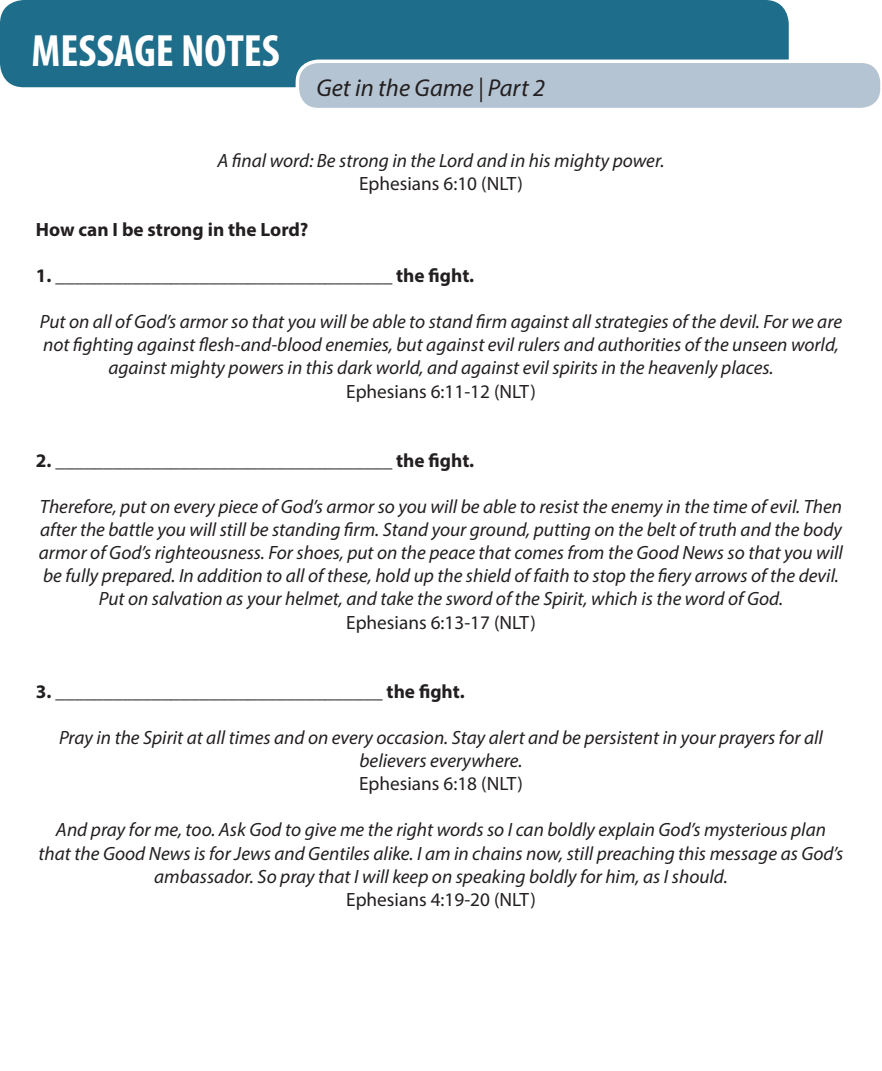
<style>
.page{position:relative;width:882px;height:1071px;background:#fff}
.page>*{position:absolute;margin:0;border:0;box-sizing:border-box;transform-origin:0 0}
.t1{font:700 condensed 45.5px "Myriad Pro";color:#fff}
.t2{font:italic 24.5px "Myriad Pro";color:#231f20}
.t3{font:italic 19.25px/23.1px "Myriad Pro";color:#231f20;text-align:center}
.t4{font:700 19.25px "Myriad Pro";color:#231f20}
.t5{font:19.25px "Myriad Pro";color:#231f20}
</style>
<div class="page">
<div style="left:0;top:0;width:789px;height:87px;background:#1e6d8a;border-radius:24px"></div>
<svg style="left:296px;top:60px;width:585px;height:48px;background:#bac8d5"></svg>
<p class="t1" style="left:32px;top:22px;width:250px">MESSAGE NOTES</p>
<p class="t2" style="left:317px;top:73px;width:230px">Get in the Game | Part 2</p>
<p class="t3" style="left:217px;top:148px;width:449px">A final word: Be strong in the Lord and in his mighty power.</p>
<p class="t5" style="left:359px;top:171px;width:165px">Ephesians 6:10 (NLT)</p>
<p class="t4" style="left:36px;top:217px;width:274px">How can I be strong in the Lord?</p>
<p class="t4" style="left:36px;top:263px;width:440px">1. ___________________________________ the fight.</p>
<p class="t3" style="left:40px;top:310px;width:804px">Put on all of God’s armor so that you will be able to stand firm against all strategies of the devil. For we are not fighting against flesh-and-blood enemies, but against evil rulers and authorities of the unseen world, against mighty powers in this dark world, and against evil spirits in the heavenly places.</p>
<p class="t5" style="left:346px;top:379px;width:191px">Ephesians 6:11-12 (NLT)</p>
<p class="t4" style="left:36px;top:448px;width:440px">2. ___________________________________ the fight.</p>
<p class="t3" style="left:39px;top:495px;width:806px">Therefore, put on every piece of God’s armor so you will be able to resist the enemy in the time of evil. Then after the battle you will still be standing firm. Stand your ground, putting on the belt of truth and the body armor of God’s righteousness. For shoes, put on the peace that comes from the Good News so that you will be fully prepared. In addition to all of these, hold up the shield of faith to stop the fiery arrows of the devil.<br>Put on salvation as your helmet, and take the sword of the Spirit, which is the word of God.</p>
<p class="t5" style="left:346px;top:610px;width:191px">Ephesians 6:13-17 (NLT)</p>
<p class="t4" style="left:36px;top:679px;width:430px">3. __________________________________ the fight.</p>
<p class="t3" style="left:59px;top:726px;width:765px">Pray in the Spirit at all times and on every occasion. Stay alert and be persistent in your prayers for all believers everywhere.</p>
<p class="t5" style="left:359px;top:772px;width:165px">Ephesians 6:18 (NLT)</p>
<p class="t3" style="left:39px;top:818px;width:806px">And pray for me, too. Ask God to give me the right words so I can boldly explain God’s mysterious plan that the Good News is for Jews and Gentiles alike. I am in chains now, still preaching this message as God’s ambassador. So pray that I will keep on speaking boldly for him, as I should.</p>
<p class="t5" style="left:346px;top:887px;width:191px">Ephesians 4:19-20 (NLT)</p>
</div>
